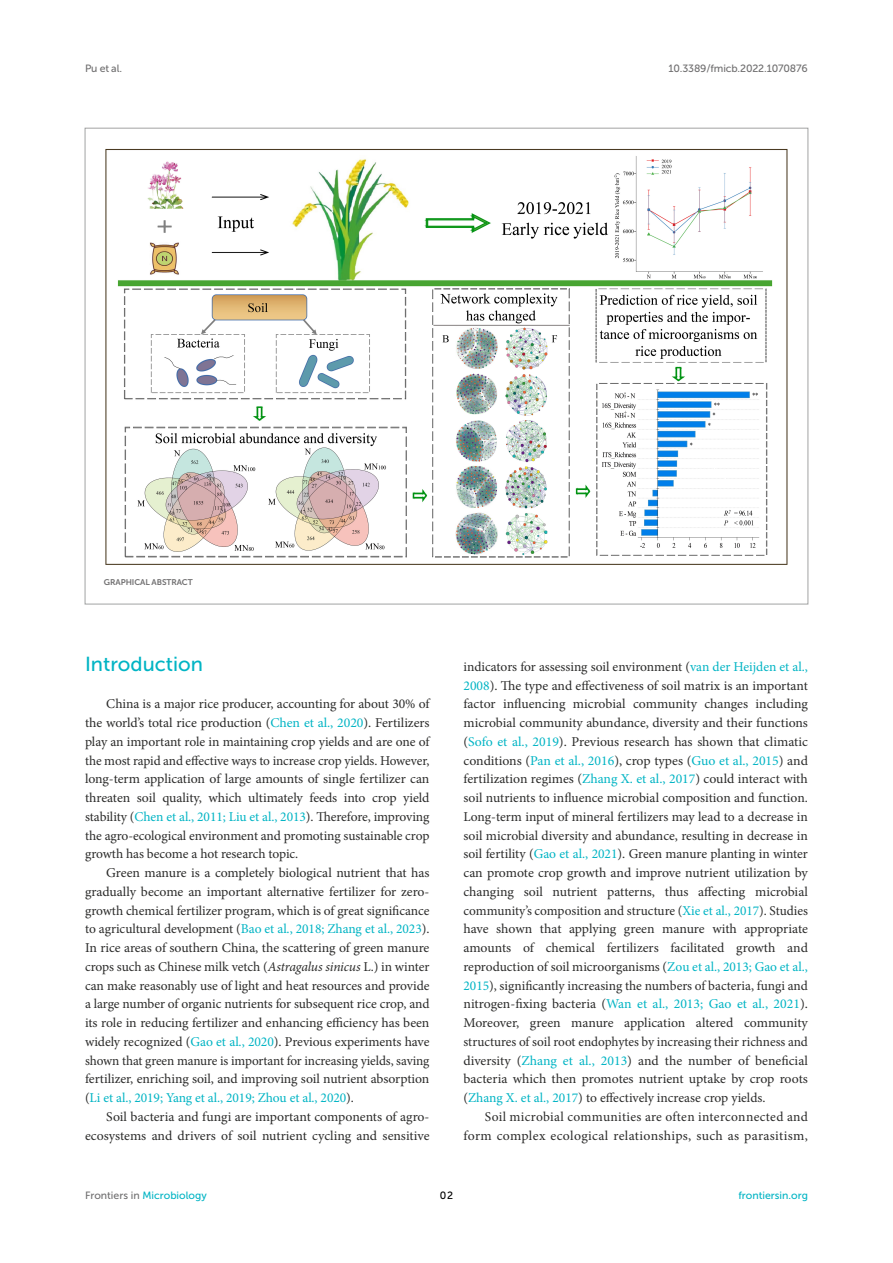
<style>
.page{position:relative;width:893px;height:1263px;background:#fff}
.page>*{position:absolute;margin:0;border:0;box-sizing:border-box;transform-origin:0 0}
.HEAD_1{font:20.25px "Museo Sans 500";color:#00b4c4}
.TEXT{font:13.5px/18.8px "Minion Pro";color:#2b2b2a;text-align:justify}
.TEXT_FLUSH{font:13.5px/18.8px "Minion Pro";letter-spacing:-.01em;color:#2b2b2a;text-align:justify}
.TEXT-2{font:13.5px/18.8px "Minion Pro";letter-spacing:.025em;color:#2b2b2a;text-align:right}
.t1{font:10.5px "Museo Sans 500";color:#00b4c4}
.t2{font:10.5px "Museo Sans 500";letter-spacing:-.015em;color:#706f70}
.t3{font:10.5px "Museo Sans 500";color:#000}
.FIG_HD{font:8.25px "Museo Sans 700";letter-spacing:-.01em;color:#706f70}
.s1{color:#00b4c4}
.s2{font-style:italic}
.s3{color:#706f70}
</style>
<div class="page">
<img style="left:105px;top:149px;width:683px;height:416px">
<p class="t2" style="left:85px;top:63px;width:38px">Pu et al.</p>
<p class="t2" style="left:669px;top:63px;width:141px">10.3389/fmicb.2022.1070876</p>
<p class="FIG_HD" style="left:104px;top:578px;width:90px">GRAPHICAL ABSTRACT</p>
<p class="HEAD_1" style="left:85px;top:653px;width:120px">Introduction</p>
<p class="TEXT_FLUSH" style="left:85px;top:695px;width:346px;text-indent:21px">China is a major rice producer, accounting for about 30% of the world’s total rice production (<span class="s1">Chen et al., 2020</span>). Fertilizers play an important role in maintaining crop yields and are one of the most rapid and effective ways to increase crop yields. However, long-term application of large amounts of single fertilizer can threaten soil quality, which ultimately feeds into crop yield stability (<span class="s1">Chen et al., 2011; Liu et al., 2013</span>). Therefore, improving the agro-ecological environment and promoting sustainable crop growth has become a hot research topic.</p>
<p class="TEXT" style="left:85px;top:863px;width:346px;text-indent:21px">Green manure is a completely biological nutrient that has gradually become an important alternative fertilizer for zero&shy;growth chemical fertilizer program, which is of great significance to agricultural development (<span class="s1">Bao et al., 2018; Zhang et al., 2023</span>).<br>In rice areas of southern China, the scattering of green manure crops such as Chinese milk vetch (<span class="s2">Astragalus sinicus</span> L.) in winter can make reasonably use of light and heat resources and provide a large number of organic nutrients for subsequent rice crop, and its role in reducing fertilizer and enhancing efficiency has been widely recognized (<span class="s1">Gao et al., 2020</span>). Previous experiments have shown that green manure is important for increasing yields, saving fertilizer, enriching soil, and improving soil nutrient absorption (<span class="s1">Li et al., 2019; Yang et al., 2019; Zhou et al., 2020</span>).</p>
<p class="TEXT" style="left:85px;top:1107px;width:346px;text-align:right">Soil bacteria and fungi are important components of agro&shy;ecosystems and drivers of soil nutrient cycling and sensitive</p>
<p class="TEXT" style="left:463px;top:657px;width:346px">indicators for assessing soil environment (<span class="s1">van der Heijden et al., 2008</span>). The type and effectiveness of soil matrix is an important factor influencing microbial community changes including microbial community abundance, diversity and their functions (<span class="s1">Sofo et al., 2019</span>). Previous research has shown that climatic conditions (<span class="s1">Pan et al., 2016</span>), crop types (<span class="s1">Guo et al., 2015</span>) and fertilization regimes (<span class="s1">Zhang X. et al., 2017</span>) could interact with soil nutrients to influence microbial composition and function.<br>Long-term input of mineral fertilizers may lead to a decrease in soil microbial diversity and abundance, resulting in decrease in soil fertility (<span class="s1">Gao et al., 2021</span>). Green manure planting in winter can promote crop growth and improve nutrient utilization by changing soil nutrient patterns, thus affecting microbial community’s composition and structure (<span class="s1">Xie et al., 2017</span>). Studies have shown that applying green manure with appropriate amounts of chemical fertilizers facilitated growth and reproduction of soil microorganisms (<span class="s1">Zou et al., 2013; Gao et al., 2015</span>), significantly increasing the numbers of bacteria, fungi and nitrogen-fixing bacteria (<span class="s1">Wan et al., 2013; Gao et al., 2021</span>).<br>Moreover, green manure application altered community structures of soil root endophytes by increasing their richness and diversity (<span class="s1">Zhang et al., 2013</span>) and the number of beneficial bacteria which then promotes nutrient uptake by crop roots (<span class="s1">Zhang X. et al., 2017</span>) to effectively increase crop yields.</p>
<p class="TEXT-2" style="left:463px;top:1107px;width:346px">Soil microbial communities are often interconnected and form complex ecological relationships, such as parasitism,</p>
<p class="t1" style="left:85px;top:1190px;width:123px"><span class="s3">Frontiers in</span> Microbiology</p>
<p class="t3" style="left:440px;top:1190px;width:15px">02</p>
<p class="t1" style="left:738px;top:1190px;width:71px">frontiersin.org</p>
</div>
